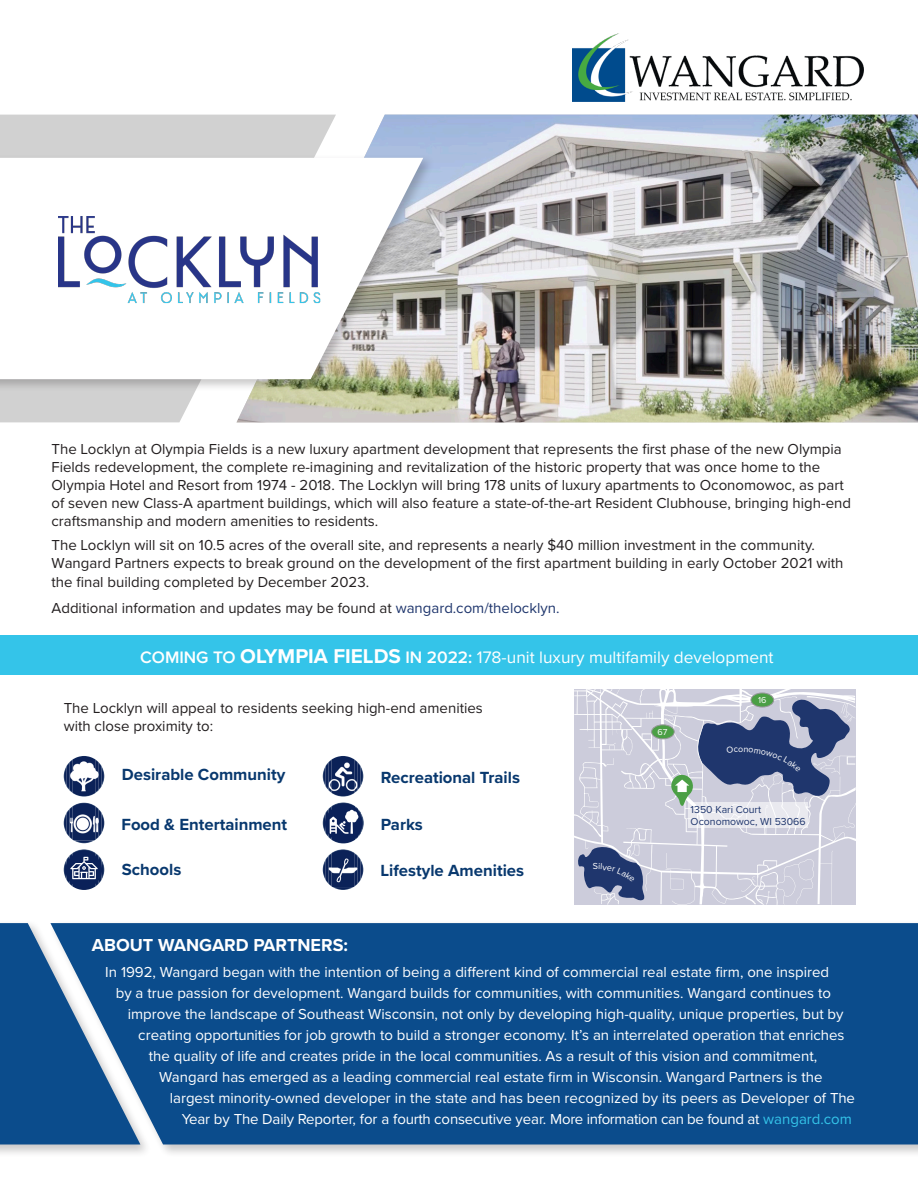
<style>
.page{position:relative;width:918px;height:1188px;background:#fff}
.page>*{position:absolute;margin:0;border:0;box-sizing:border-box;transform-origin:0 0}
.t1{font:700 18px "Proxima Nova";color:#fff}
.t2{font:17.25px "Proxima Nova";color:#fff}
.t3{font:700 16.65px "Proxima Nova";color:#08386e}
.t4{font:15px/18px "Proxima Nova";color:#231f20}
.t5{font:15px/21px "Proxima Nova";color:#fff;text-align:center}
.t6{font:10.5px/12.3px "Proxima Nova";color:#1f366d}
.t7{font:9px "Proxima Nova";color:#fff}
.s1{color:#1f366d}
.s2{font-weight:600}
.s3{font-weight:700;font-size:20.7px}
.s4{color:#34c4e9}
</style>
<div class="page">
<img style="left:572px;top:33px;width:292px;height:69px">
<img style="left:336px;top:115px;width:582px;height:307px">
<svg style="left:0;top:115px;width:336px;height:307px;background:#d4d4d2"></svg>
<div style="left:0;top:154px;width:435px;height:238px;background:#231f20;opacity:.25"></div>
<svg style="left:0;top:158px;width:423px;height:221px"></svg>
<img style="left:54px;top:210px;width:288px;height:100px">
<img style="left:72px;top:756px;width:24px;height:41px">
<img style="left:69px;top:760px;width:3px;height:33px">
<img style="left:96px;top:760px;width:3px;height:33px">
<img style="left:67px;top:762px;width:3px;height:28px">
<img style="left:99px;top:763px;width:3px;height:27px">
<img style="left:64px;top:766px;width:3px;height:21px">
<img style="left:101px;top:766px;width:3px;height:21px">
<img style="left:331px;top:849px;width:24px;height:38px">
<img style="left:329px;top:853px;width:2px;height:33px">
<img style="left:355px;top:853px;width:3px;height:33px">
<img style="left:326px;top:855px;width:3px;height:29px">
<img style="left:358px;top:856px;width:3px;height:27px">
<img style="left:323px;top:859px;width:3px;height:21px">
<img style="left:360px;top:859px;width:3px;height:21px">
<img style="left:333px;top:887px;width:21px;height:3px">
<img style="left:331px;top:756px;width:24px;height:41px">
<img style="left:328px;top:760px;width:3px;height:33px">
<img style="left:355px;top:760px;width:3px;height:33px">
<img style="left:326px;top:762px;width:3px;height:28px">
<img style="left:358px;top:763px;width:3px;height:27px">
<img style="left:323px;top:766px;width:3px;height:21px">
<img style="left:360px;top:766px;width:3px;height:21px">
<img style="left:72px;top:803px;width:24px;height:37px">
<img style="left:69px;top:807px;width:3px;height:32px">
<img style="left:96px;top:807px;width:3px;height:32px">
<img style="left:67px;top:809px;width:3px;height:28px">
<img style="left:99px;top:809px;width:3px;height:28px">
<img style="left:64px;top:812px;width:3px;height:21px">
<img style="left:101px;top:812px;width:3px;height:21px">
<img style="left:74px;top:840px;width:21px;height:3px">
<div style="left:48px;top:920px;width:870px;height:238px;background:#231f20;opacity:.25"></div>
<div style="left:153px;top:923px;width:765px;height:222px;background:#0b4c8c"></div>
<div style="left:0;top:920px;width:153px;height:238px;background:#231f20;opacity:.25"></div>
<svg style="left:0;top:923px;width:140px;height:222px;background:#2c649b"></svg>
<div style="left:0;top:635px;width:918px;height:39px;background:#34c4e9"></div>
<img style="left:332px;top:802px;width:23px;height:42px">
<img style="left:329px;top:806px;width:3px;height:34px">
<img style="left:355px;top:806px;width:3px;height:34px">
<img style="left:326px;top:809px;width:3px;height:28px">
<img style="left:358px;top:809px;width:3px;height:28px">
<img style="left:323px;top:812px;width:3px;height:22px">
<img style="left:361px;top:813px;width:3px;height:20px">
<div style="left:325px;top:805px;width:37px;height:37px;background:#0a2159;border-radius:50%"></div>
<svg style="left:330px;top:810px;width:28px;height:24px"></svg>
<img style="left:72px;top:849px;width:24px;height:41px">
<img style="left:96px;top:853px;width:3px;height:33px">
<img style="left:67px;top:855px;width:3px;height:29px">
<img style="left:99px;top:856px;width:3px;height:27px">
<img style="left:64px;top:859px;width:3px;height:21px">
<img style="left:101px;top:859px;width:3px;height:21px">
<div style="left:65px;top:852px;width:37px;height:36px;background:#0a2159;border-radius:50%"></div>
<svg style="left:70px;top:857px;width:28px;height:22px"></svg>
<svg style="left:574px;top:689px;width:281px;height:216px;background:#b3b8ca"></svg>
<p class="t4" style="left:52px;top:440px;width:801px">The Locklyn at Olympia Fields is a new luxury apartment development that represents the first phase of the new Olympia Fields redevelopment, the complete re-imagining and revitalization of the historic property that was once home to the Olympia Hotel and Resort from 1974 - 2018. The Locklyn will bring 178 units of luxury apartments to Oconomowoc, as part of seven new Class-A apartment buildings, which will also feature a state-of-the-art Resident Clubhouse, bringing high-end craftsmanship and modern amenities to residents.</p>
<p class="t4" style="left:52px;top:536px;width:794px">The Locklyn will sit on 10.5 acres of the overall site, and represents a nearly $40 million investment in the community.<br>Wangard Partners expects to break ground on the development of the first apartment building in early October 2021 with the final building completed by December 2023.</p>
<p class="t4" style="left:52px;top:599px;width:510px">Additional information and updates may be found at <span class="s1">wangard.com/thelocklyn.</span></p>
<p class="t2" style="left:140px;top:644px;width:635px"><span class="s2">COMING TO</span> <span class="s3">OLYMPIA FIELDS</span> <span class="s2">IN 2022:</span> 178-unit luxury multifamily development</p>
<p class="t4" style="left:64px;top:698px;width:421px">The Locklyn will appeal to residents seeking high-end amenities with close proximity to:</p>
<p class="t7" style="left:738px;top:742px;width:7px">o</p>
<p class="t7" style="left:758px;top:693px;width:10px">16</p>
<p class="t7" style="left:658px;top:725px;width:11px">67</p>
<p class="t3" style="left:122px;top:762px;width:165px">Desirable Community</p>
<p class="t3" style="left:121px;top:812px;width:167px">Food &amp; Entertainment</p>
<p class="t3" style="left:381px;top:765px;width:141px">Recreational Trails</p>
<p class="t3" style="left:381px;top:812px;width:44px">Parks</p>
<p class="t3" style="left:122px;top:857px;width:61px">Schools</p>
<p class="t3" style="left:380px;top:858px;width:145px">Lifestyle Amenities</p>
<p class="t6" style="left:691px;top:803px;width:116px">1350 Kari Court<br>Oconomowoc, WI 53066</p>
<p class="t1" style="left:92px;top:932px;width:258px">ABOUT WANGARD PARTNERS:</p>
<p class="t5" style="left:105px;top:961px;width:725px">In 1992, Wangard began with the intention of being a different kind of commercial real estate firm, one inspired</p>
<p class="t5" style="left:116px;top:982px;width:717px">by a true passion for development. Wangard builds for communities, with communities. Wangard continues to</p>
<p class="t5" style="left:128px;top:1003px;width:717px">improve the landscape of Southeast Wisconsin, not only by developing high-quality, unique properties, but by</p>
<p class="t5" style="left:138px;top:1024px;width:708px">creating opportunities for job growth to build a stronger economy. It’s an interrelated operation that enriches</p>
<p class="t5" style="left:149px;top:1045px;width:670px">the quality of life and creates pride in the local communities. As a result of this vision and commitment,</p>
<p class="t5" style="left:159px;top:1066px;width:665px">Wangard has emerged as a leading commercial real estate firm in Wisconsin. Wangard Partners is the</p>
<p class="t5" style="left:170px;top:1087px;width:687px">largest minority-owned developer in the state and has been recognized by its peers as Developer of The<br>Year by The Daily Reporter, for a fourth consecutive year. More information can be found at <span class="s4">wangard.com</span></p>
</div>
